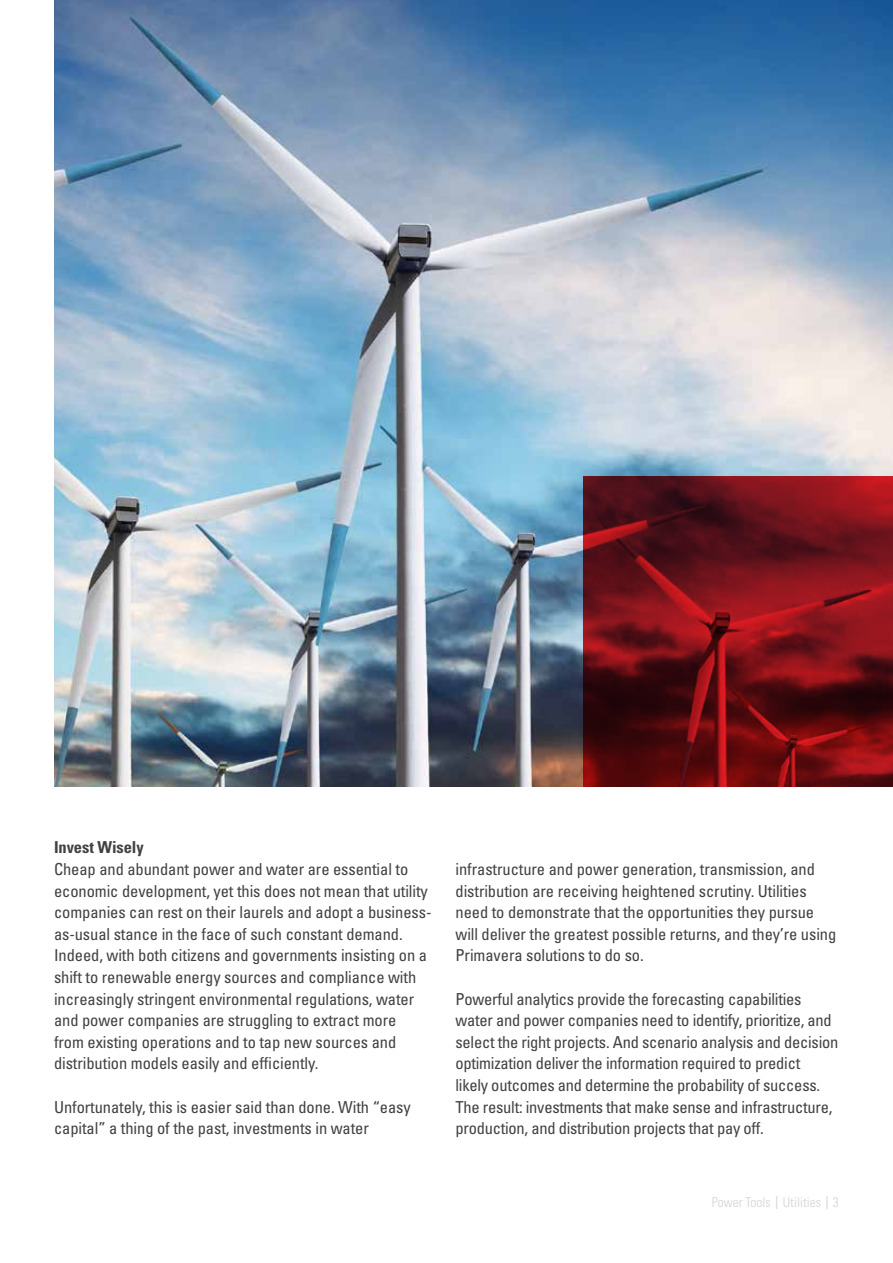
<style>
.page{position:relative;width:893px;height:1263px;background:#fff}
.page>*{position:absolute;margin:0;border:0;box-sizing:border-box;transform-origin:0 0}
.t1{font:condensed 16.5px/21.6px "Univers";letter-spacing:-.005em;color:#414042}
.t2{font:700 condensed 16.5px "Univers";letter-spacing:-.005em;color:#414042}
.t3{font:300 condensed 13.5px "Univers";color:#d1d3d4}
.s1{font-size:18px}
</style>
<div class="page">
<img style="left:54px;top:0;width:839px;height:787px">
<svg style="left:583px;top:476px;width:310px;height:311px;background:#6c0f15"></svg>
<h4 class="t2" style="left:54px;top:837px;width:91px">Invest Wisely</h4>
<p class="t1" style="left:54px;top:858px;width:379px">Cheap and abundant power and water are essential to economic development, yet this does not mean that utility companies can rest on their laurels and adopt a business&shy;as-usual stance in the face of such constant demand.<br>Indeed, with both citizens and governments insisting on a shift to renewable energy sources and compliance with increasingly stringent environmental regulations, water and power companies are struggling to extract more<br>from existing operations and to tap new sources and distribution models easily and efficiently.</p>
<p class="t1" style="left:54px;top:1095px;width:358px">Unfortunately, this is easier said than done. With “easy capital” a thing of the past, investments in water</p>
<p class="t1" style="left:455px;top:858px;width:382px">infrastructure and power generation, transmission, and distribution are receiving heightened scrutiny. Utilities need to demonstrate that the opportunities they pursue will deliver the greatest possible returns, and they’re using Primavera solutions to do so.</p>
<p class="t1" style="left:455px;top:987px;width:384px">Powerful analytics provide the forecasting capabilities water and power companies need to identify, prioritize, and select the right projects. And scenario analysis and decision optimization deliver the information required to predict<br>likely outcomes and determine the probability of success.<br>The result: investments that make sense and infrastructure, production, and distribution projects that pay off.</p>
<p class="t3" style="left:712px;top:1194px;width:129px">Power Tools <span class="s1">|</span> Utilities <span class="s1">|</span> 3</p>
</div>
